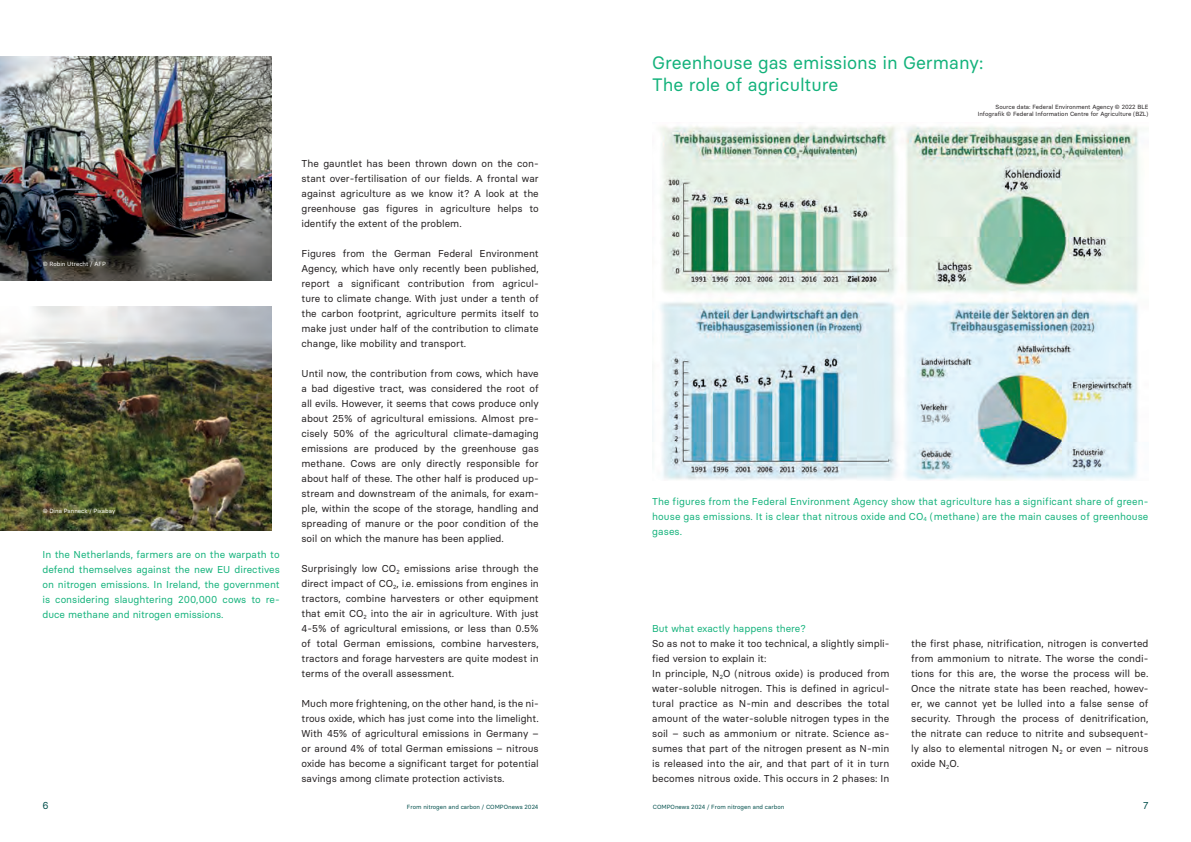
<style>
.page{position:relative;width:1191px;height:842px;background:#fff}
.page>*{position:absolute;margin:0;border:0;box-sizing:border-box;transform-origin:0 0}
.t1{font:18px/21.6px "Basier Circle";color:#13b27b}
.t2{font:10px/15px "Basier Circle";color:#231f20;text-align:justify}
.t3{font:10px/15px "Basier Circle";color:#13b27b;text-align:justify}
.t4{font:10px "Basier Circle";color:#004e4b}
.t5{font:6px/7.2px "Basier Circle";color:#231f20;text-align:right}
.t6{font:6px "Basier Circle";color:#004e4b}
.t7{font:6px "Basier Circle";color:#fff}
</style>
<div class="page">
<img style="left:0;top:306px;width:272px;height:224px">
<img style="left:0;top:57px;width:272px;height:224px">
<img style="left:652px;top:125px;width:487px;height:355px">
<h1 class="t1" style="left:652px;top:52px;width:333px">Greenhouse gas emissions in Germany:<br>The role of agriculture</h1>
<p class="t7" style="left:43px;top:260px;width:65px">© Robin Utrecht / AFP</p>
<p class="t7" style="left:43px;top:507px;width:74px">© Dina Panneck / Pixabay</p>
<p class="t3" style="left:43px;top:546px;width:239px">In the Netherlands, farmers are on the warpath to defend themselves against the new EU directives on nitrogen emissions. In Ireland, the government is considering slaughtering 200,000 cows to re&shy;duce methane and nitrogen emissions.</p>
<p class="t2" style="left:301px;top:156px;width:239px">The gauntlet has been thrown down on the con&shy;stant over-fertilisation of our fields. A frontal war against agriculture as we know it? A look at the greenhouse gas figures in agriculture helps to identify the extent of the problem.</p>
<p class="t2" style="left:301px;top:246px;width:239px">Figures from the German Federal Environment Agency, which have only recently been published, report a significant contribution from agricul&shy;ture to climate change. With just under a tenth of the carbon footprint, agriculture permits itself to make just under half of the contribution to climate change, like mobility and transport.</p>
<p class="t2" style="left:301px;top:366px;width:239px">Until now, the contribution from cows, which have a bad digestive tract, was considered the root of all evils. However, it seems that cows produce only about 25% of agricultural emissions. Almost pre&shy;cisely 50% of the agricultural climate-damaging emissions are produced by the greenhouse gas methane. Cows are only directly responsible for about half of these. The other half is produced up&shy;stream and downstream of the animals, for exam&shy;ple, within the scope of the storage, handling and spreading of manure or the poor condition of the soil on which the manure has been applied.</p>
<p class="t2" style="left:301px;top:561px;width:239px">Surprisingly low CO<sub>2</sub> emissions arise through the direct impact of CO<sub>2</sub>, i.e. emissions from engines in tractors, combine harvesters or other equipment that emit CO<sub>2</sub> into the air in agriculture. With just 4-5% of agricultural emissions, or less than 0.5% of total German emissions, combine harvesters, tractors and forage harvesters are quite modest in terms of the overall assessment.</p>
<p class="t2" style="left:301px;top:696px;width:239px">Much more frightening, on the other hand, is the ni&shy;trous oxide, which has just come into the limelight.<br>With 45% of agricultural emissions in Germany – or around 4% of total German emissions – nitrous oxide has become a significant target for potential savings among climate protection activists.</p>
<p class="t5" style="left:977px;top:103px;width:172px">Source data: Federal Environment Agency © 2022 BLE<br>Infografik © Federal Information Centre for Agriculture (BZL)</p>
<p class="t3" style="left:652px;top:494px;width:498px">The figures from the Federal Environment Agency show that agriculture has a significant share of green&shy;house gas emissions. It is clear that nitrous oxide and CO<sub>4</sub> (methane) are the main causes of greenhouse gases.</p>
<p class="t3" style="left:652px;top:621px;width:155px">But what exactly happens there?</p>
<p class="t2" style="left:652px;top:636px;width:239px;text-align:left">So as not to make it too technical, a slightly simpli&shy;fied version to explain it:<br>In principle, N<sub>2</sub>O (nitrous oxide) is produced from water-soluble nitrogen. This is defined in agricul&shy;tural practice as N-min and describes the total amount of the water-soluble nitrogen types in the soil – such as ammonium or nitrate. Science as&shy;sumes that part of the nitrogen present as N-min is released into the air, and that part of it in turn becomes nitrous oxide. This occurs in 2 phases: In</p>
<p class="t2" style="left:911px;top:636px;width:239px">the first phase, nitrification, nitrogen is converted from ammonium to nitrate. The worse the condi&shy;tions for this are, the worse the process will be.<br>Once the nitrate state has been reached, howev&shy;er, we cannot yet be lulled into a false sense of security. Through the process of denitrification, the nitrate can reduce to nitrite and subsequent&shy;ly also to elemental nitrogen N<sub>2</sub> or even – nitrous oxide N<sub>2</sub>O.</p>
<p class="t4" style="left:43px;top:799px;width:8px">6</p>
<p class="t6" style="left:653px;top:803px;width:133px">COMPOnews 2024 / From nitrogen and carbon</p>
<p class="t4" style="left:1143px;top:799px;width:7px">7</p>
<p class="t6" style="left:407px;top:803px;width:133px">From nitrogen and carbon / COMPOnews 2024</p>
</div>
